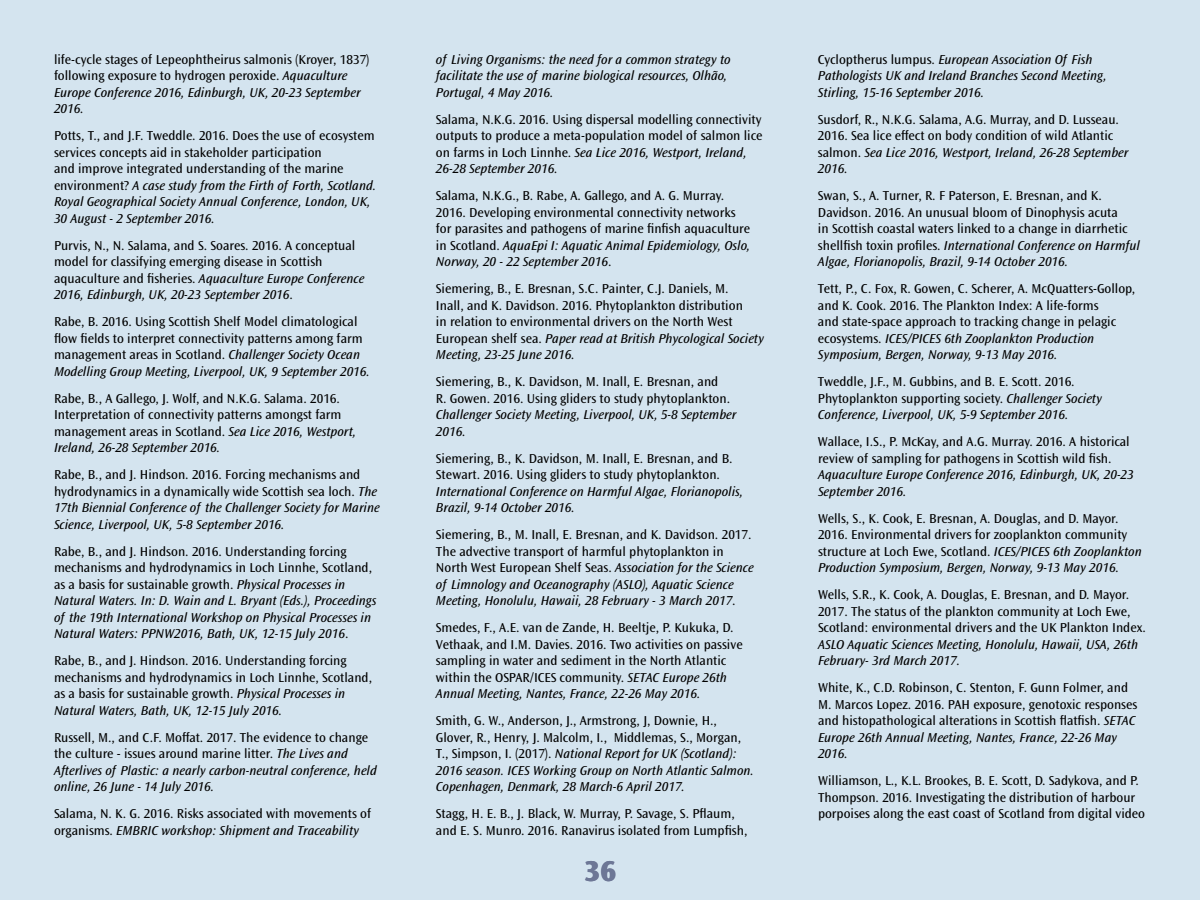
<style>
.page{position:relative;width:1200px;height:900px;background:#d4e4ef}
.page>*{position:absolute;margin:0;border:0;box-sizing:border-box;transform-origin:0 0}
.t1{font:800 30px "Ocean Sans MT Pro";color:#6d7796}
.t2{font:13.5px/16.5px "Ocean Sans MT Pro";color:#000}
.t3{font:italic 13.5px/16.5px "Ocean Sans MT Pro";color:#000}
.s1{font-style:italic}
.s2{font-style:normal}
</style>
<div class="page">
<p class="t2" style="left:54px;top:51px;width:317px">life-cycle stages of Lepeophtheirus salmonis (Kroyer, 1837) following exposure to hydrogen peroxide. <span class="s1">Aquaculture Europe Conference 2016, Edinburgh, UK, 20-23 September 2016.</span></p>
<p class="t2" style="left:54px;top:127px;width:324px">Potts, T., and J.F. Tweddle. 2016. Does the use of ecosystem services concepts aid in stakeholder participation<br>and improve integrated understanding of the marine environment? <span class="s1">A case study from the Firth of Forth, Scotland.<br>Royal Geographical Society Annual Conference, London, UK, 30 August - 2 September 2016.</span></p>
<p class="t2" style="left:54px;top:237px;width:312px">Purvis, N., N. Salama, and S. Soares. 2016. A conceptual model for classifying emerging disease in Scottish aquaculture and fisheries. <span class="s1">Aquaculture Europe Conference 2016, Edinburgh, UK, 20-23 September 2016</span>.</p>
<p class="t2" style="left:54px;top:313px;width:317px">Rabe, B. 2016. Using Scottish Shelf Model climatological flow fields to interpret connectivity patterns among farm management areas in Scotland. <span class="s1">Challenger Society Ocean Modelling Group Meeting, Liverpool, UK, 9 September 2016.</span></p>
<p class="t2" style="left:54px;top:390px;width:304px">Rabe, B., A Gallego, J. Wolf, and N.K.G. Salama. 2016.<br>Interpretation of connectivity patterns amongst farm management areas in Scotland. <span class="s1">Sea Lice 2016, Westport, Ireland, 26-28 September 2016.</span></p>
<p class="t3" style="left:54px;top:466px;width:327px"><span class="s2">Rabe, B., and J. Hindson. 2016. Forcing mechanisms and hydrodynamics in a dynamically wide Scottish sea loch.</span> The 17th Biennial Conference of the Challenger Society for Marine Science, Liverpool, UK, 5-8 September 2016.</p>
<p class="t3" style="left:54px;top:543px;width:324px"><span class="s2">Rabe, B., and J. Hindson. 2016. Understanding forcing mechanisms and hydrodynamics in Loch Linnhe, Scotland, as a basis for sustainable growth.</span> Physical Processes in Natural Waters. In: D. Wain and L. Bryant (Eds.), Proceedings of the 19th International Workshop on Physical Processes in Natural Waters: PPNW2016, Bath, UK, 12-15 July 2016<span class="s2">.</span></p>
<p class="t2" style="left:54px;top:652px;width:320px">Rabe, B., and J. Hindson. 2016. Understanding forcing mechanisms and hydrodynamics in Loch Linnhe, Scotland, as a basis for sustainable growth. <span class="s1">Physical Processes in Natural Waters, Bath, UK, 12-15 July 2016.</span></p>
<p class="t3" style="left:54px;top:729px;width:324px"><span class="s2">Russell, M., and C.F. Moffat. 2017. The evidence to change the culture - issues around marine litter.</span> The Lives and Afterlives of Plastic: a nearly carbon-neutral conference, held online, 26 June - 14 July 2016.</p>
<p class="t2" style="left:54px;top:805px;width:319px">Salama, N. K. G. 2016. Risks associated with movements of organisms. <span class="s1">EMBRIC workshop: Shipment and Traceability</span></p>
<p class="t3" style="left:436px;top:51px;width:296px">of Living Organisms: the need for a common strategy to facilitate the use of marine biological resources, Olhão,<br>Portugal, 4 May 2016.</p>
<p class="t2" style="left:436px;top:111px;width:328px">Salama, N.K.G. 2016. Using dispersal modelling connectivity outputs to produce a meta-population model of salmon lice on farms in Loch Linnhe. <span class="s1">Sea Lice 2016, Westport, Ireland, 26-28 September 2016.</span></p>
<p class="t2" style="left:436px;top:187px;width:316px">Salama, N.K.G., B. Rabe, A. Gallego, and A. G. Murray.<br>2016. Developing environmental connectivity networks for parasites and pathogens of marine finfish aquaculture in Scotland. <span class="s1">AquaEpi I: Aquatic Animal Epidemiology, Oslo, Norway, 20 - 22 September 2016</span>.</p>
<p class="t2" style="left:436px;top:280px;width:330px">Siemering, B., E. Bresnan, S.C. Painter, C.J. Daniels, M.<br>Inall, and K. Davidson. 2016. Phytoplankton distribution<br>in relation to environmental drivers on the North West European shelf sea. <span class="s1">Paper read at British Phycological Society Meeting, 23-25 June 2016.</span></p>
<p class="t2" style="left:436px;top:373px;width:302px">Siemering, B., K. Davidson, M. Inall, E. Bresnan, and<br>R. Gowen. 2016. Using gliders to study phytoplankton.<br><span class="s1">Challenger Society Meeting, Liverpool, UK, 5-8 September 2016.</span></p>
<p class="t2" style="left:436px;top:450px;width:309px">Siemering, B., K. Davidson, M. Inall, E. Bresnan, and B.<br>Stewart. 2016. Using gliders to study phytoplankton.<br><span class="s1">International Conference on Harmful Algae, Florianopolis, Brazil, 9-14 October 2016.</span></p>
<p class="t2" style="left:436px;top:526px;width:319px">Siemering, B., M. Inall, E. Bresnan, and K. Davidson. 2017.<br>The advective transport of harmful phytoplankton in North West European Shelf Seas. <span class="s1">Association for the Science of Limnology and Oceanography (ASLO), Aquatic Science Meeting, Honolulu, Hawaii, 28 February - 3 March 2017</span>.</p>
<p class="t2" style="left:436px;top:619px;width:308px">Smedes, F., A.E. van de Zande, H. Beeltje, P. Kukuka, D.<br>Vethaak, and I.M. Davies. 2016. Two activities on passive sampling in water and sediment in the North Atlantic within the OSPAR/ICES community. <span class="s1">SETAC Europe 26th Annual Meeting, Nantes, France, 22-26 May 2016.</span></p>
<p class="t3" style="left:436px;top:712px;width:319px"><span class="s2">Smith, G. W., Anderson, J., Armstrong, J, Downie, H., Glover, R., Henry, J. Malcolm, I., Middlemas, S., Morgan, T., Simpson, I. (2017).</span> National Report for UK (Scotland):<br>2016 season. ICES Working Group on North Atlantic Salmon.<br>Copenhagen, Denmark, 28 March-6 April 2017.</p>
<p class="t2" style="left:436px;top:805px;width:313px">Stagg, H. E. B., J. Black, W. Murray, P. Savage, S. Pflaum, and E. S. Munro. 2016. Ranavirus isolated from Lumpfish,</p>
<p class="t1" style="left:584px;top:853px;width:33px">36</p>
<p class="t3" style="left:818px;top:51px;width:290px"><span class="s2">Cycloptherus lumpus.</span> European Association Of Fish<br>Pathologists UK and Ireland Branches Second Meeting,<br>Stirling, 15-16 September 2016.</p>
<p class="t2" style="left:818px;top:111px;width:312px">Susdorf, R., N.K.G. Salama, A.G. Murray, and D. Lusseau.<br>2016. Sea lice effect on body condition of wild Atlantic salmon. <span class="s1">Sea Lice 2016, Westport, Ireland, 26-28 September 2016.</span></p>
<p class="t2" style="left:818px;top:187px;width:323px">Swan, S., A. Turner, R. F Paterson, E. Bresnan, and K.<br>Davidson. 2016. An unusual bloom of Dinophysis acuta<br>in Scottish coastal waters linked to a change in diarrhetic shellfish toxin profiles. <span class="s1">International Conference on Harmful Algae, Florianopolis, Brazil, 9-14 October 2016.</span></p>
<p class="t2" style="left:818px;top:280px;width:319px">Tett, P., C. Fox, R. Gowen, C. Scherer, A. McQuatters-Gollop, and K. Cook. 2016. The Plankton Index: A life-forms<br>and state-space approach to tracking change in pelagic ecosystems. <span class="s1">ICES/PICES 6th Zooplankton Production Symposium, Bergen, Norway, 9-13 May 2016.</span></p>
<p class="t2" style="left:818px;top:373px;width:285px">Tweddle, J.F., M. Gubbins, and B. E. Scott. 2016.<br>Phytoplankton supporting society. <span class="s1">Challenger Society<br>Conference, Liverpool, UK, 5-9 September 2016.</span></p>
<p class="t2" style="left:818px;top:433px;width:317px">Wallace, I.S., P. McKay, and A.G. Murray. 2016. A historical review of sampling for pathogens in Scottish wild fish.<br><span class="s1">Aquaculture Europe Conference 2016, Edinburgh, UK, 20-23<br>September 2016.</span></p>
<p class="t2" style="left:818px;top:510px;width:325px">Wells, S., K. Cook, E. Bresnan, A. Douglas, and D. Mayor.<br>2016. Environmental drivers for zooplankton community structure at Loch Ewe, Scotland. <span class="s1">ICES/PICES 6th Zooplankton Production Symposium, Bergen, Norway, 9-13 May 2016.</span></p>
<p class="t2" style="left:818px;top:586px;width:329px">Wells, S.R., K. Cook, A. Douglas, E. Bresnan, and D. Mayor.<br>2017. The status of the plankton community at Loch Ewe, Scotland: environmental drivers and the UK Plankton Index.<br><span class="s1">ASLO Aquatic Sciences Meeting, Honolulu, Hawaii, USA, 26th February- 3rd March 2017.</span></p>
<p class="t2" style="left:818px;top:679px;width:321px">White, K., C.D. Robinson, C. Stenton, F. Gunn Folmer, and M. Marcos Lopez. 2016. PAH exposure, genotoxic responses and histopathological alterations in Scottish flatfish. <span class="s1">SETAC Europe 26th Annual Meeting, Nantes, France, 22-26 May 2016.</span></p>
<p class="t2" style="left:818px;top:772px;width:329px">Williamson, L., K.L. Brookes, B. E. Scott, D. Sadykova, and P.<br>Thompson. 2016. Investigating the distribution of harbour porpoises along the east coast of Scotland from digital video</p>
</div>
